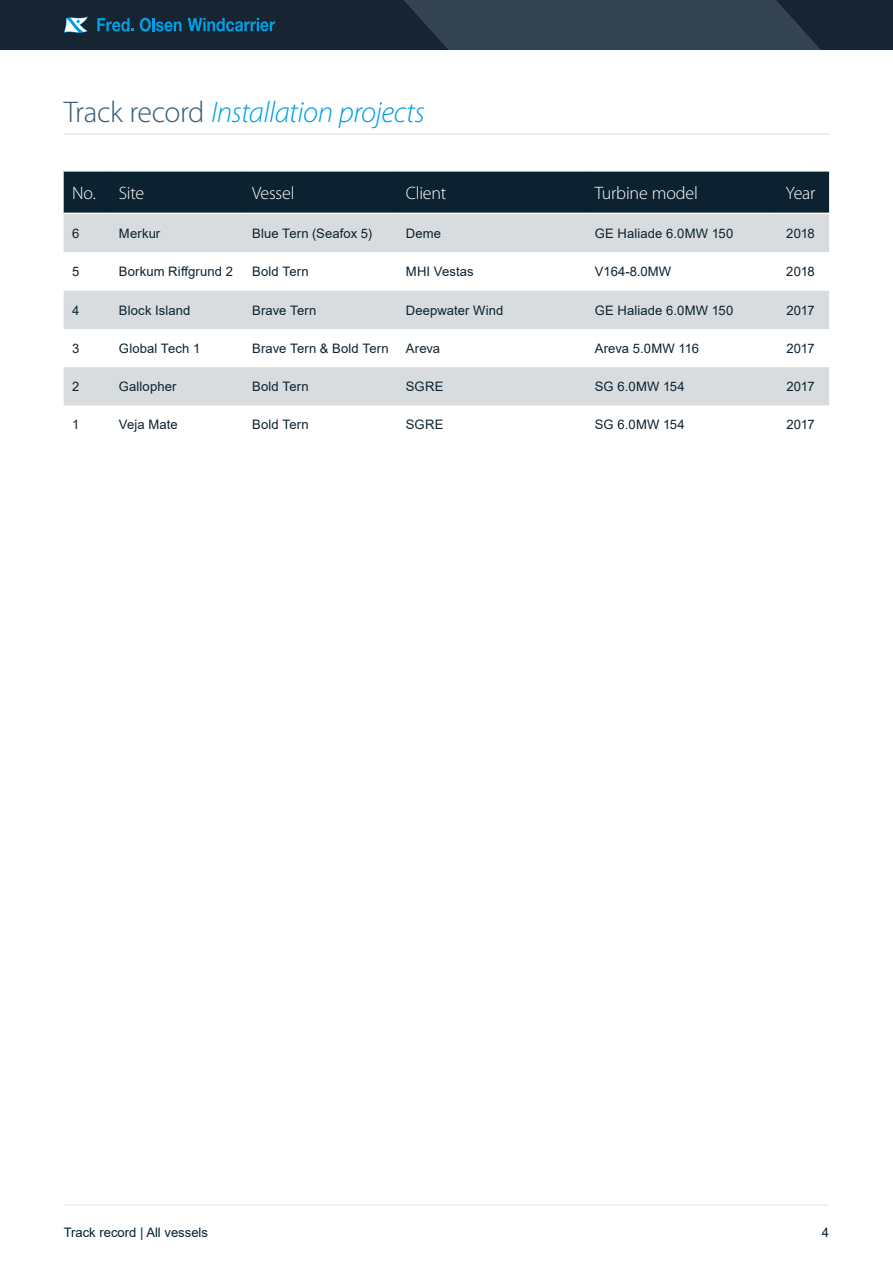
<style>
.page{position:relative;width:893px;height:1263px;background:#fff}
.page>*{position:absolute;margin:0;border:0;box-sizing:border-box;transform-origin:0 0}
.t1{font:italic 300 30px "Myriad Pro";letter-spacing:-.015em;color:#009fe3}
.t2{font:300 18px "Myriad Pro";letter-spacing:-.015em;color:#fff}
.t3{font:13.05px "Arial";letter-spacing:.01em;color:#0c2231}
.t4{font:13.05px "Arial";color:#002132}
.s1{font-style:normal;color:#355c76}
</style>
<div class="page">
<hr style="left:64px;top:1204px;width:765px;height:2px;background:#eeedee">
<hr style="left:64px;top:133px;width:765px;height:2px;background:#eeedee">
<svg style="left:0;top:0;width:893px;height:49px;background:#233543"></svg>
<svg style="left:64px;top:172px;width:765px;height:80px;background:#6f7c85"></svg>
<svg style="left:64px;top:290px;width:765px;height:116px"></svg>
<div style="left:64px;top:291px;width:765px;height:38px;background:#d8dcde"></div>
<div style="left:64px;top:367px;width:765px;height:38px;background:#d8dcde"></div>
<hr style="left:64px;top:213px;width:46px;height:1px;background:#fff">
<hr style="left:110px;top:213px;width:134px;height:1px;background:#fff">
<hr style="left:244px;top:213px;width:153px;height:1px;background:#fff">
<hr style="left:397px;top:213px;width:189px;height:1px;background:#fff">
<hr style="left:586px;top:213px;width:186px;height:1px;background:#fff">
<hr style="left:772px;top:213px;width:57px;height:1px;background:#fff">
<h1 class="t1" style="left:64px;top:96px;width:363px"><span class="s1">Track record</span> Installation projects</h1>
<h2 class="t2" style="left:72px;top:183px;width:74px">No. Site</h2>
<h2 class="t2" style="left:252px;top:183px;width:44px">Vessel</h2>
<h2 class="t2" style="left:406px;top:183px;width:42px">Client</h2>
<h2 class="t2" style="left:595px;top:183px;width:105px">Turbine model</h2>
<h2 class="t2" style="left:786px;top:183px;width:31px">Year</h2>
<p class="t3" style="left:72px;top:224px;width:9px">6</p>
<p class="t3" style="left:119px;top:224px;width:43px">Merkur</p>
<p class="t3" style="left:252px;top:224px;width:122px">Blue Tern (Seafox 5)</p>
<p class="t3" style="left:406px;top:224px;width:37px">Deme</p>
<p class="t3" style="left:595px;top:224px;width:140px">GE Haliade 6.0MW 150</p>
<p class="t3" style="left:786px;top:224px;width:30px">2018</p>
<p class="t3" style="left:72px;top:263px;width:9px">5</p>
<p class="t3" style="left:119px;top:263px;width:116px">Borkum Riffgrund 2</p>
<p class="t3" style="left:252px;top:263px;width:58px">Bold Tern</p>
<p class="t3" style="left:406px;top:263px;width:69px">MHI Vestas</p>
<p class="t3" style="left:595px;top:263px;width:78px">V164-8.0MW</p>
<p class="t3" style="left:786px;top:263px;width:30px">2018</p>
<p class="t3" style="left:72px;top:301px;width:9px">4</p>
<p class="t3" style="left:119px;top:301px;width:73px">Block Island</p>
<p class="t3" style="left:252px;top:301px;width:66px">Brave Tern</p>
<p class="t3" style="left:406px;top:301px;width:99px">Deepwater Wind</p>
<p class="t3" style="left:595px;top:301px;width:140px">GE Haliade 6.0MW 150</p>
<p class="t3" style="left:786px;top:301px;width:30px">2017</p>
<p class="t3" style="left:72px;top:339px;width:9px">3</p>
<p class="t3" style="left:119px;top:339px;width:83px">Global Tech 1</p>
<p class="t3" style="left:252px;top:339px;width:138px">Brave Tern &amp; Bold Tern</p>
<p class="t3" style="left:406px;top:339px;width:36px">Areva</p>
<p class="t3" style="left:595px;top:339px;width:106px">Areva 5.0MW 116</p>
<p class="t3" style="left:786px;top:339px;width:30px">2017</p>
<p class="t3" style="left:72px;top:377px;width:9px">2</p>
<p class="t3" style="left:119px;top:377px;width:59px">Gallopher</p>
<p class="t3" style="left:252px;top:377px;width:58px">Bold Tern</p>
<p class="t3" style="left:406px;top:377px;width:39px">SGRE</p>
<p class="t3" style="left:595px;top:377px;width:92px">SG 6.0MW 154</p>
<p class="t3" style="left:786px;top:377px;width:30px">2017</p>
<p class="t3" style="left:72px;top:416px;width:9px">1</p>
<p class="t3" style="left:119px;top:416px;width:60px">Veja Mate</p>
<p class="t3" style="left:252px;top:416px;width:58px">Bold Tern</p>
<p class="t3" style="left:406px;top:416px;width:39px">SGRE</p>
<p class="t3" style="left:595px;top:416px;width:92px">SG 6.0MW 154</p>
<p class="t3" style="left:786px;top:416px;width:30px">2017</p>
<p class="t4" style="left:64px;top:1224px;width:146px">Track record | All vessels</p>
<p class="t4" style="left:822px;top:1224px;width:9px">4</p>
</div>
